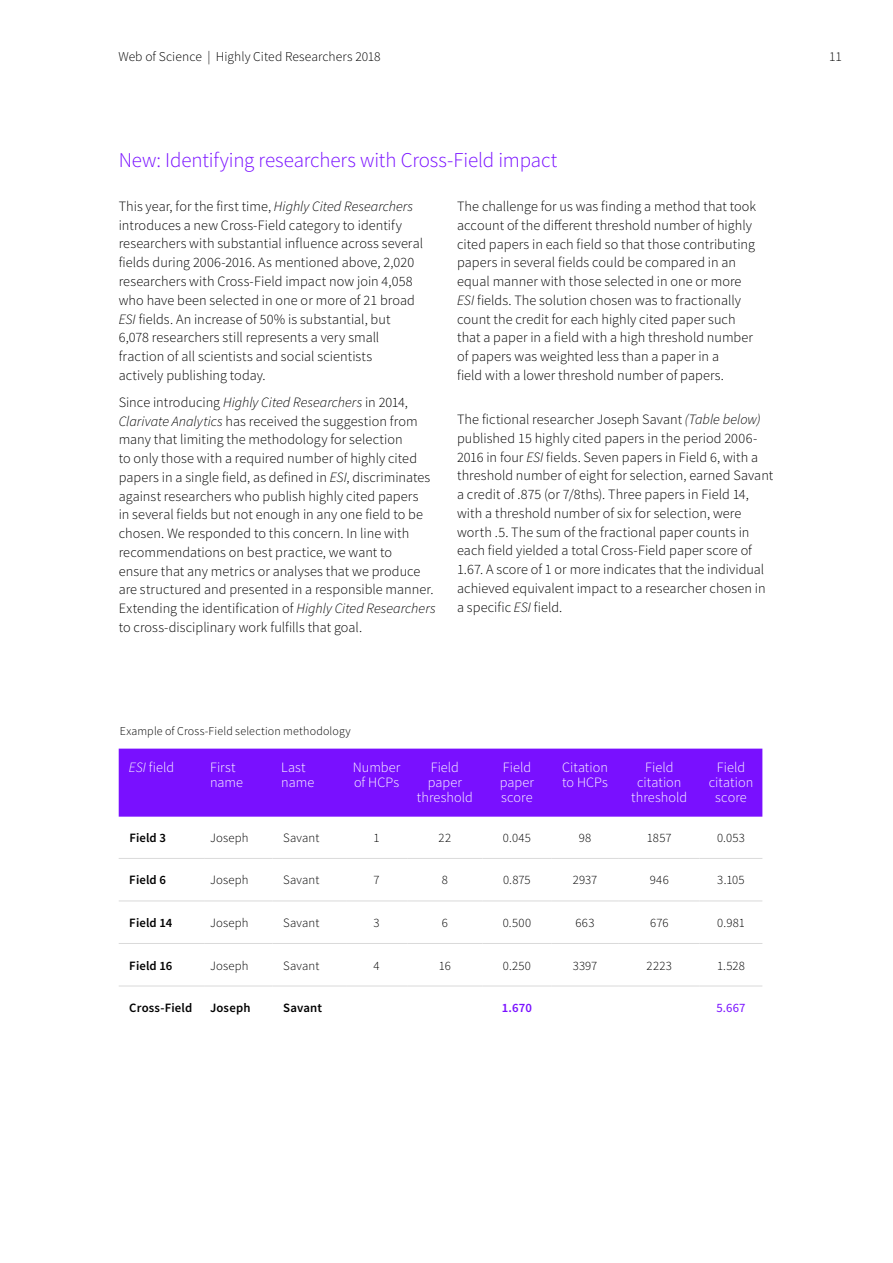
<style>
.page{position:relative;width:893px;height:1263px;background:#fff}
.page>*{position:absolute;margin:0;border:0;box-sizing:border-box;transform-origin:0 0}
.t1{font:300 21px "Source Sans Pro";letter-spacing:-.005em;color:#7910ff}
.t2{font:300 14.25px/18.8px "Source Sans Pro";letter-spacing:.005em;color:#000}
.t3{font:300 14.25px/15px "Source Sans Pro";letter-spacing:.005em;color:#fff}
.t4{font:300 13.5px "Source Sans Pro";letter-spacing:.005em;color:#000}
.t5{font:300 12.75px "Source Sans Pro";letter-spacing:.015em;color:#000}
.t6{font:600 12.75px "Source Sans Pro";letter-spacing:.01em;color:#000}
.t7{font:600 12.75px "Source Sans Pro";color:#7910ff}
.t8{font:12.75px "Source Sans Pro";color:#7910ff}
.t9{font:300 12px "Source Sans Pro";letter-spacing:.015em;color:#000}
.s1{font-style:italic}
</style>
<div class="page">
<div style="left:119px;top:749px;width:643px;height:68px;background:#7910ff"></div>
<hr style="left:119px;top:858px;width:85px;height:1px;background:#dadada">
<hr style="left:204px;top:858px;width:69px;height:1px;background:#dadada">
<hr style="left:273px;top:858px;width:73px;height:1px;background:#dadada">
<hr style="left:346px;top:858px;width:61px;height:1px;background:#dadada">
<hr style="left:407px;top:858px;width:76px;height:1px;background:#dadada">
<hr style="left:483px;top:858px;width:68px;height:1px;background:#dadada">
<hr style="left:551px;top:858px;width:68px;height:1px;background:#dadada">
<hr style="left:619px;top:858px;width:81px;height:1px;background:#dadada">
<hr style="left:700px;top:858px;width:62px;height:1px;background:#dadada">
<hr style="left:119px;top:901px;width:85px;height:1px;background:#dadada">
<hr style="left:204px;top:901px;width:69px;height:1px;background:#dadada">
<hr style="left:273px;top:901px;width:73px;height:1px;background:#dadada">
<hr style="left:346px;top:901px;width:61px;height:1px;background:#dadada">
<hr style="left:407px;top:901px;width:76px;height:1px;background:#dadada">
<hr style="left:483px;top:901px;width:68px;height:1px;background:#dadada">
<hr style="left:551px;top:901px;width:68px;height:1px;background:#dadada">
<hr style="left:619px;top:901px;width:81px;height:1px;background:#dadada">
<hr style="left:700px;top:901px;width:62px;height:1px;background:#dadada">
<hr style="left:119px;top:943px;width:85px;height:1px;background:#dadada">
<hr style="left:204px;top:943px;width:69px;height:1px;background:#dadada">
<hr style="left:273px;top:943px;width:73px;height:1px;background:#dadada">
<hr style="left:346px;top:943px;width:61px;height:1px;background:#dadada">
<hr style="left:407px;top:943px;width:76px;height:1px;background:#dadada">
<hr style="left:483px;top:943px;width:68px;height:1px;background:#dadada">
<hr style="left:551px;top:943px;width:68px;height:1px;background:#dadada">
<hr style="left:619px;top:943px;width:81px;height:1px;background:#dadada">
<hr style="left:700px;top:943px;width:62px;height:1px;background:#dadada">
<hr style="left:119px;top:986px;width:85px;height:1px;background:#dadada">
<hr style="left:204px;top:986px;width:69px;height:1px;background:#dadada">
<hr style="left:273px;top:986px;width:73px;height:1px;background:#dadada">
<hr style="left:346px;top:986px;width:61px;height:1px;background:#dadada">
<hr style="left:407px;top:986px;width:76px;height:1px;background:#dadada">
<hr style="left:483px;top:986px;width:68px;height:1px;background:#dadada">
<hr style="left:551px;top:986px;width:68px;height:1px;background:#dadada">
<hr style="left:619px;top:986px;width:81px;height:1px;background:#dadada">
<hr style="left:700px;top:986px;width:62px;height:1px;background:#dadada">
<p class="t4" style="left:118px;top:48px;width:264px">Web of Science | Highly Cited Researchers 2018</p>
<p class="t4" style="left:829px;top:48px;width:14px">11</p>
<h1 class="t1" style="left:119px;top:147px;width:440px">New: Identifying researchers with Cross-Field impact</h1>
<p class="t2" style="left:119px;top:197px;width:306px">This year, for the first time, <span class="s1">Highly Cited Researchers </span>introduces a new Cross-Field category to identify researchers with substantial influence across several fields during 2006-2016. As mentioned above, 2,020 researchers with Cross-Field impact now join 4,058 who have been selected in one or more of 21 broad <span class="s1">ESI</span> fields. An increase of 50% is substantial, but 6,078 researchers still represents a very small fraction of all scientists and social scientists<br>actively publishing today.</p>
<p class="t2" style="left:119px;top:393px;width:318px">Since introducing <span class="s1">Highly Cited Researchers</span> in 2014, <span class="s1">Clarivate Analytics</span> has received the suggestion from many that limiting the methodology for selection<br>to only those with a required number of highly cited papers in a single field, as defined in <span class="s1">ESI</span>, discriminates against researchers who publish highly cited papers<br>in several fields but not enough in any one field to be chosen. We responded to this concern. In line with recommendations on best practice, we want to<br>ensure that any metrics or analyses that we produce are structured and presented in a responsible manner.<br>Extending the identification of <span class="s1">Highly Cited Researchers </span>to cross-disciplinary work fulfills that goal.</p>
<p class="t2" style="left:457px;top:197px;width:301px">The challenge for us was finding a method that took account of the different threshold number of highly cited papers in each field so that those contributing papers in several fields could be compared in an equal manner with those selected in one or more <span class="s1">ESI</span> fields. The solution chosen was to fractionally count the credit for each highly cited paper such that a paper in a field with a high threshold number of papers was weighted less than a paper in a<br>field with a lower threshold number of papers.</p>
<p class="t2" style="left:457px;top:410px;width:318px">The fictional researcher Joseph Savant <span class="s1">(Table below) </span>published 15 highly cited papers in the period 2006- 2016 in four <span class="s1">ESI</span> fields. Seven papers in Field 6, with a threshold number of eight for selection, earned Savant a credit of .875 (or 7/8ths). Three papers in Field 14, with a threshold number of six for selection, were worth .5. The sum of the fractional paper counts in each field yielded a total Cross-Field paper score of 1.67. A score of 1 or more indicates that the individual achieved equivalent impact to a researcher chosen in a specific <span class="s1">ESI</span> field.</p>
<p class="t9" style="left:120px;top:723px;width:232px">Example of Cross-Field selection methodology</p>
<p class="t3" style="left:129px;top:760px;width:47px"><span class="s1">ESI</span> field</p>
<p class="t3" style="left:210px;top:760px;width:35px">First name</p>
<p class="t3" style="left:281px;top:760px;width:35px">Last name</p>
<p class="t3" style="left:353px;top:760px;width:49px">Number of HCPs</p>
<p class="t3" style="left:417px;top:760px;width:58px;text-align:center">Field paper threshold</p>
<p class="t3" style="left:500px;top:760px;width:36px">Field paper score</p>
<p class="t3" style="left:562px;top:760px;width:48px">Citation to HCPs</p>
<p class="t3" style="left:631px;top:760px;width:58px;text-align:center">Field citation threshold</p>
<p class="t3" style="left:709px;top:760px;width:46px;text-align:center">Field citation score</p>
<p class="t6" style="left:129px;top:829px;width:38px">Field 3</p>
<p class="t5" style="left:210px;top:830px;width:40px">Joseph</p>
<p class="t5" style="left:283px;top:830px;width:38px">Savant</p>
<p class="t5" style="left:374px;top:830px;width:8px">1</p>
<p class="t5" style="left:439px;top:830px;width:14px">22</p>
<p class="t5" style="left:503px;top:830px;width:29px">0.045</p>
<p class="t5" style="left:579px;top:830px;width:14px">98</p>
<p class="t5" style="left:647px;top:830px;width:26px">1857</p>
<p class="t5" style="left:717px;top:830px;width:29px">0.053</p>
<p class="t6" style="left:129px;top:872px;width:38px">Field 6</p>
<p class="t5" style="left:210px;top:872px;width:40px">Joseph</p>
<p class="t5" style="left:283px;top:872px;width:38px">Savant</p>
<p class="t5" style="left:373px;top:872px;width:8px">7</p>
<p class="t5" style="left:442px;top:872px;width:8px">8</p>
<p class="t5" style="left:503px;top:872px;width:29px">0.875</p>
<p class="t5" style="left:573px;top:872px;width:26px">2937</p>
<p class="t5" style="left:650px;top:872px;width:21px">946</p>
<p class="t5" style="left:717px;top:872px;width:29px">3.105</p>
<p class="t6" style="left:129px;top:914px;width:45px">Field 14</p>
<p class="t5" style="left:210px;top:915px;width:40px">Joseph</p>
<p class="t5" style="left:283px;top:915px;width:38px">Savant</p>
<p class="t5" style="left:373px;top:915px;width:8px">3</p>
<p class="t5" style="left:442px;top:915px;width:8px">6</p>
<p class="t5" style="left:503px;top:915px;width:30px">0.500</p>
<p class="t5" style="left:576px;top:915px;width:20px">663</p>
<p class="t5" style="left:650px;top:915px;width:20px">676</p>
<p class="t5" style="left:717px;top:915px;width:29px">0.981</p>
<p class="t6" style="left:129px;top:957px;width:45px">Field 16</p>
<p class="t5" style="left:210px;top:957px;width:40px">Joseph</p>
<p class="t5" style="left:283px;top:957px;width:38px">Savant</p>
<p class="t5" style="left:373px;top:957px;width:8px">4</p>
<p class="t5" style="left:439px;top:957px;width:13px">16</p>
<p class="t5" style="left:503px;top:957px;width:30px">0.250</p>
<p class="t5" style="left:573px;top:957px;width:26px">3397</p>
<p class="t5" style="left:647px;top:957px;width:27px">2223</p>
<p class="t5" style="left:717px;top:957px;width:29px">1.528</p>
<p class="t6" style="left:129px;top:999px;width:64px">Cross-Field</p>
<p class="t6" style="left:210px;top:999px;width:42px">Joseph</p>
<p class="t6" style="left:283px;top:999px;width:40px">Savant</p>
<p class="t7" style="left:502px;top:999px;width:32px">1.670</p>
<p class="t8" style="left:716px;top:1000px;width:31px">5.667</p>
</div>
